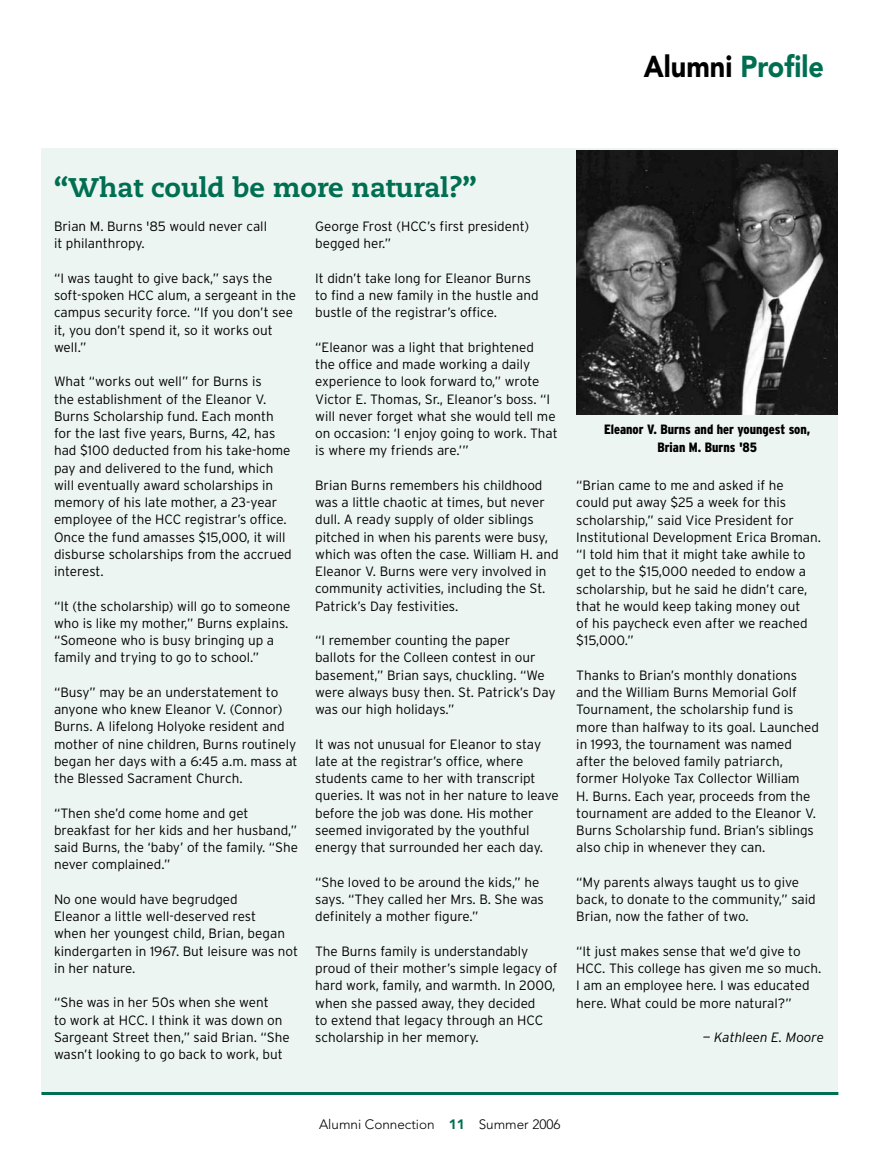
<style>
.page{position:relative;width:878px;height:1161px;background:#fff}
.page>*{position:absolute;margin:0;border:0;box-sizing:border-box;transform-origin:0 0}
.t1{font:900 30px "Avenir";color:#006f51;scale:.9 1}
.t2{font:800 27px "Caecilia";color:#006f51}
.t3{font:300 13.5px/17.2px "Interstate";color:#000}
.t4{font:900 condensed 13.5px/17.2px "Interstate";color:#000;text-align:center}
.t5{font:300 13.5px "Avenir";color:#000}
.t6{font:italic 300 13.5px "Interstate";color:#000}
.s1{color:#000}
.s2{font-weight:900;color:#006f51}
</style>
<div class="page">
<div style="left:41px;top:148px;width:797px;height:946px;background:#edf5f3"></div>
<hr style="left:41px;top:1092px;width:797px;height:3px;background:#006f51">
<img style="left:576px;top:151px;width:261px;height:264px">
<h1 class="t1" style="left:643px;top:48px;width:202px"><span class="s1">Alumni</span> Profile</h1>
<h2 class="t2" style="left:54px;top:170px;width:424px">“What could be more natural?”</h2>
<p class="t3" style="left:54px;top:218px;width:214px">Brian M. Burns '85 would never call it philanthropy.</p>
<p class="t3" style="left:54px;top:269px;width:243px">“I was taught to give back,” says the soft-spoken HCC alum, a sergeant in the campus security force. “If you don’t see it, you don’t spend it, so it works out well.”</p>
<p class="t3" style="left:54px;top:373px;width:239px">What “works out well” for Burns is<br>the establishment of the Eleanor V.<br>Burns Scholarship fund. Each month for the last five years, Burns, 42, has had $100 deducted from his take-home pay and delivered to the fund, which will eventually award scholarships in memory of his late mother, a 23-year employee of the HCC registrar’s office.<br>Once the fund amasses $15,000, it will disburse scholarships from the accrued interest.</p>
<p class="t3" style="left:54px;top:597px;width:238px">“It (the scholarship) will go to someone who is like my mother,” Burns explains. “Someone who is busy bringing up a family and trying to go to school.”</p>
<p class="t3" style="left:54px;top:683px;width:245px">“Busy” may be an understatement to anyone who knew Eleanor V. (Connor)<br>Burns. A lifelong Holyoke resident and mother of nine children, Burns routinely began her days with a 6:45 a.m. mass at the Blessed Sacrament Church.</p>
<p class="t3" style="left:54px;top:804px;width:246px">“Then she’d come home and get breakfast for her kids and her husband,” said Burns, the ‘baby’ of the family. “She never complained.”</p>
<p class="t3" style="left:54px;top:890px;width:245px">No one would have begrudged<br>Eleanor a little well-deserved rest<br>when her youngest child, Brian, began kindergarten in 1967. But leisure was not in her nature.</p>
<p class="t3" style="left:54px;top:994px;width:237px">“She was in her 50s when she went<br>to work at HCC. I think it was down on Sargeant Street then,” said Brian. “She wasn’t looking to go back to work, but</p>
<p class="t3" style="left:315px;top:218px;width:215px">George Frost (HCC’s first president) begged her.”</p>
<p class="t3" style="left:315px;top:269px;width:225px">It didn’t take long for Eleanor Burns to find a new family in the hustle and bustle of the registrar’s office.</p>
<p class="t3" style="left:315px;top:338px;width:244px">“Eleanor was a light that brightened<br>the office and made working a daily experience to look forward to,” wrote Victor E. Thomas, Sr., Eleanor’s boss. “I will never forget what she would tell me on occasion: ‘I enjoy going to work. That is where my friends are.’”</p>
<p class="t3" style="left:315px;top:476px;width:245px">Brian Burns remembers his childhood was a little chaotic at times, but never dull. A ready supply of older siblings pitched in when his parents were busy, which was often the case. William H. and Eleanor V. Burns were very involved in community activities, including the St.<br>Patrick’s Day festivities.</p>
<p class="t3" style="left:315px;top:632px;width:242px">“I remember counting the paper<br>ballots for the Colleen contest in our basement,” Brian says, chuckling. “We were always busy then. St. Patrick’s Day was our high holidays.”</p>
<p class="t3" style="left:315px;top:735px;width:245px">It was not unusual for Eleanor to stay late at the registrar’s office, where students came to her with transcript queries. It was not in her nature to leave before the job was done. His mother seemed invigorated by the youthful energy that surrounded her each day.</p>
<p class="t3" style="left:315px;top:873px;width:230px">“She loved to be around the kids,” he says. “They called her Mrs. B. She was definitely a mother figure.”</p>
<p class="t3" style="left:315px;top:942px;width:244px">The Burns family is understandably proud of their mother’s simple legacy of hard work, family, and warmth. In 2000, when she passed away, they decided<br>to extend that legacy through an HCC scholarship in her memory.</p>
<p class="t4" style="left:604px;top:421px;width:208px">Eleanor V. Burns and her youngest son,<br>Brian M. Burns '85</p>
<p class="t3" style="left:576px;top:477px;width:246px">“Brian came to me and asked if he<br>could put away $25 a week for this scholarship,” said Vice President for Institutional Development Erica Broman. “I told him that it might take awhile to get to the $15,000 needed to endow a scholarship, but he said he didn’t care, that he would keep taking money out<br>of his paycheck even after we reached $15,000.”</p>
<p class="t3" style="left:576px;top:666px;width:244px">Thanks to Brian’s monthly donations and the William Burns Memorial Golf Tournament, the scholarship fund is more than halfway to its goal. Launched in 1993, the tournament was named after the beloved family patriarch, former Holyoke Tax Collector William<br>H. Burns. Each year, proceeds from the tournament are added to the Eleanor V.<br>Burns Scholarship fund. Brian’s siblings also chip in whenever they can.</p>
<p class="t3" style="left:576px;top:873px;width:241px">“My parents always taught us to give back, to donate to the community,” said<br>Brian, now the father of two.</p>
<p class="t3" style="left:576px;top:942px;width:247px">“It just makes sense that we’d give to HCC. This college has given me so much.<br>I am an employee here. I was educated here. What could be more natural?”</p>
<p class="t6" style="left:702px;top:1030px;width:123px">— Kathleen E. Moore</p>
<p class="t5" style="left:319px;top:1117px;width:243px">Alumni Connection <span class="s2">11</span> Summer 2006</p>
</div>
